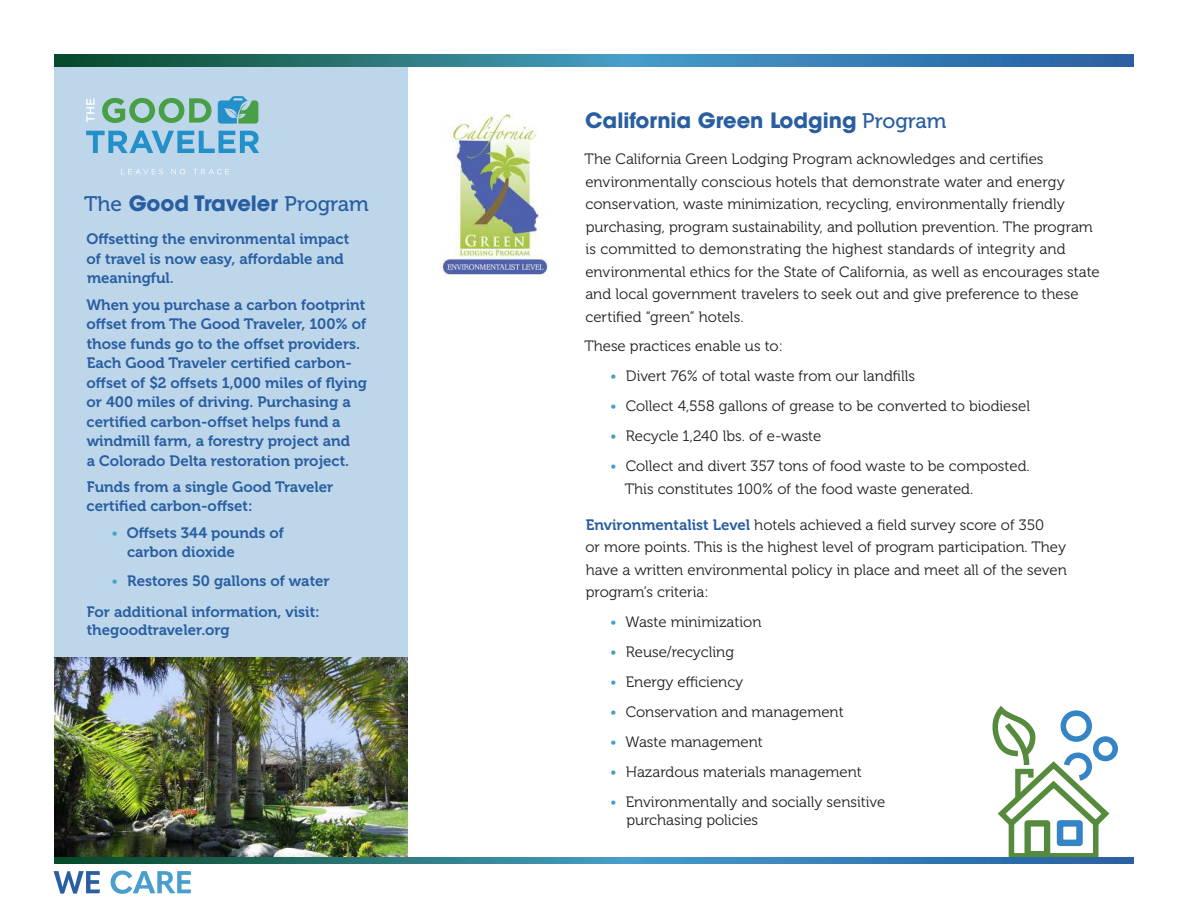
<style>
.page{position:relative;width:1188px;height:918px;background:#fff}
.page>*{position:absolute;margin:0;border:0;box-sizing:border-box;transform-origin:0 0}
.t1{font:700 21px "ITC Avant Garde Std";color:#295ea1}
.t2{font:15px/22.5px "Museo 300";color:#231f20}
.t3{font:15px/19.5px "Museo 700";color:#295ea1}
.s1{font-family:"Museo 500";font-weight:400}
.s2{font-family:"Museo 300";color:#499ecb}
.s3{color:#499ecb}
.s4{font-family:"Museo 700";color:#295ea1}
</style>
<div class="page">
<svg style="left:54px;top:871px;width:46px;height:23px"></svg>
<svg style="left:111px;top:871px;width:80px;height:23px"></svg>
<div style="left:54px;top:56px;width:354px;height:802px;background:#bdd6ea"></div>
<div style="left:1009px;top:821px;width:90px;height:38px;border:6px solid #568b3e"></div>
<div style="left:1024px;top:820px;width:26px;height:37px;border:6px solid #548a3d"></div>
<div style="left:1057px;top:820px;width:26px;height:26px;border:6px solid #3584c5"></div>
<div style="left:1093px;top:736px;width:25px;height:25px;border:6px solid #3584c5;border-radius:50%"></div>
<svg style="left:993px;top:706px;width:120px;height:125px"></svg>
<img style="left:442px;top:115px;width:106px;height:161px">
<svg style="left:218px;top:96px;width:40px;height:28px"></svg>
<svg style="left:86px;top:131px;width:173px;height:22px"></svg>
<svg style="left:102px;top:98px;width:109px;height:25px"></svg>
<svg style="left:86px;top:99px;width:9px;height:23px"></svg>
<svg style="left:121px;top:169px;width:42px;height:5px"></svg>
<svg style="left:171px;top:169px;width:14px;height:5px"></svg>
<svg style="left:193px;top:169px;width:36px;height:5px"></svg>
<img style="left:54px;top:658px;width:354px;height:200px">
<svg style="left:54px;top:54px;width:1080px;height:12px;background:#2e7791"></svg>
<svg style="left:54px;top:858px;width:1080px;height:6px;background:#2e7791"></svg>
<h1 class="t1" style="left:84px;top:190px;width:286px"><span class="s1">The</span> Good Traveler <span class="s1">Program</span></h1>
<p class="t3" style="left:86px;top:230px;width:264px">Offsetting the environmental impact of travel is now easy, affordable and meaningful.</p>
<p class="t3" style="left:86px;top:295px;width:282px">When you purchase a carbon footprint offset from The Good Traveler, 100% of those funds go to the offset providers.<br>Each Good Traveler certified carbon&shy;offset of $2 offsets 1,000 miles of flying or 400 miles of driving. Purchasing a certified carbon-offset helps fund a windmill farm, a forestry project and<br>a Colorado Delta restoration project.</p>
<p class="t3" style="left:87px;top:477px;width:248px">Funds from a single Good Traveler certified carbon-offset:</p>
<p class="t3" style="left:127px;top:523px;width:158px;text-indent:-16px"><span class="s2">•</span> Offsets 344 pounds of carbon dioxide</p>
<p class="t3" style="left:87px;top:565px;width:244px;line-height:31.5px;text-indent:25px"><span class="s2">•</span> Restores 50 gallons of water<br>For additional information, visit:</p>
<p class="t3" style="left:87px;top:620px;width:144px">thegoodtraveler.org</p>
<h1 class="t1" style="left:585px;top:107px;width:363px">California Green Lodging <span class="s1">Program</span></h1>
<p class="t2" style="left:584px;top:148px;width:517px">The California Green Lodging Program acknowledges and certifies environmentally conscious hotels that demonstrate water and energy conservation, waste minimization, recycling, environmentally friendly purchasing, program sustainability, and pollution prevention. The program is committed to demonstrating the highest standards of integrity and environmental ethics for the State of California, as well as encourages state and local government travelers to seek out and give preference to these certified “green” hotels.</p>
<p class="t2" style="left:584px;top:335px;width:200px">These practices enable us to:</p>
<p class="t2" style="left:610px;top:365px;width:306px"><span class="s3">•</span> Divert 76% of total waste from our landfills</p>
<p class="t2" style="left:610px;top:395px;width:421px"><span class="s3">•</span> Collect 4,558 gallons of grease to be converted to biodiesel</p>
<p class="t2" style="left:610px;top:425px;width:213px"><span class="s3">•</span> Recycle 1,240 lbs. of e-waste</p>
<p class="t2" style="left:625px;top:455px;width:406px;text-indent:-15px"><span class="s3">•</span> Collect and divert 357 tons of food waste to be composted.<br>This constitutes 100% of the food waste generated.</p>
<p class="t2" style="left:585px;top:514px;width:483px"><span class="s4">Environmentalist Level</span> hotels achieved a field survey score of 350<br>or more points. This is the highest level of program participation. They have a written environmental policy in place and meet all of the seven program’s criteria:</p>
<p class="t2" style="left:610px;top:611px;width:153px"><span class="s3">•</span> Waste minimization</p>
<p class="t2" style="left:610px;top:641px;width:125px"><span class="s3">•</span> Reuse/recycling</p>
<p class="t2" style="left:610px;top:671px;width:135px"><span class="s3">•</span> Energy efficiency</p>
<p class="t2" style="left:610px;top:701px;width:235px"><span class="s3">•</span> Conservation and management</p>
<p class="t2" style="left:610px;top:731px;width:154px"><span class="s3">•</span> Waste management</p>
<p class="t2" style="left:610px;top:761px;width:253px"><span class="s3">•</span> Hazardous materials management</p>
<p class="t2" style="left:626px;top:793px;width:261px;line-height:18px;text-indent:-16px"><span class="s3">•</span> Environmentally and socially sensitive purchasing policies</p>
</div>
